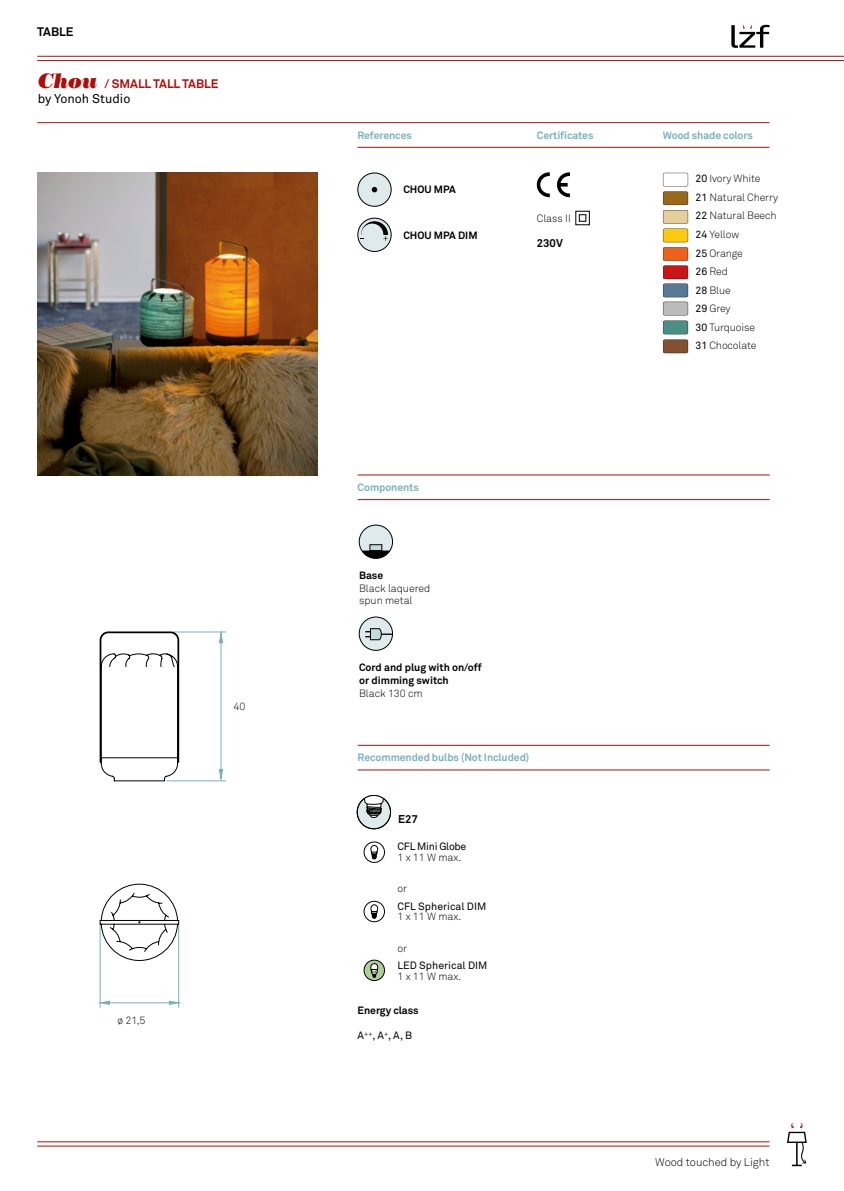
<style>
.page{position:relative;width:844px;height:1191px;background:#fff}
.page>*{position:absolute;margin:0;border:0;box-sizing:border-box;transform-origin:0 0}
.t1{font:12.6px "Akkurat";color:#000}
.t2{font:700 12.25px "Akkurat";color:#ae0e09}
.t3{font:700 12.25px "Akkurat";color:#000}
.t4{font:300 11.2px "Akkurat";color:#000}
.t5{font:700 11.2px "Akkurat";color:#000}
.t6{font:300 10.5px/18.6px "Akkurat";letter-spacing:-.01em;color:#000}
.t7{font:700 10.5px "Akkurat";letter-spacing:-.01em;color:#78b1ba}
.t8{font:700 10.5px "Akkurat";color:#000}
.t9{font:10.5px "Akkurat";color:#000}
.t10{font:10.5px "Akkurat";letter-spacing:-.025em;color:#000}
.s1{font-family:"Bodoni Poster";font-weight:400;font-style:italic;font-size:21px}
.s2{font-weight:400}
</style>
<div class="page">
<div style="left:359px;top:525px;width:33px;height:33px;background:#dfeaed;border-radius:50%"></div>
<div style="left:359px;top:525px;width:33px;height:33px;border:1px solid #000;border-radius:50%"></div>
<svg style="left:361px;top:550px;width:29px;height:8px"></svg>
<div style="left:370px;top:545px;width:12px;height:5px;background:#c2dade"></div>
<div style="left:369px;top:544px;width:13px;height:7px;border:1px solid #000"></div>
<hr style="left:37px;top:122px;width:732px;height:1px;background:#ae0e09">
<hr style="left:357px;top:147px;width:412px;height:1px;background:#ae0e09">
<hr style="left:37px;top:56px;width:806px;height:1px;background:#ae0e09">
<hr style="left:37px;top:1141px;width:732px;height:1px;background:#ae0e09">
<hr style="left:37px;top:60px;width:806px;height:1px;background:#ae0e09">
<hr style="left:37px;top:1145px;width:732px;height:1px;background:#ae0e09">
<svg style="left:787px;top:1123px;width:19px;height:43px"></svg>
<svg style="left:662px;top:173px;width:26px;height:142px"></svg>
<svg style="left:662px;top:321px;width:26px;height:32px"></svg>
<hr style="left:357px;top:474px;width:412px;height:1px;background:#ae0e09">
<hr style="left:357px;top:499px;width:412px;height:1px;background:#ae0e09">
<hr style="left:357px;top:769px;width:412px;height:1px;background:#ae0e09">
<div style="left:578px;top:214px;width:8px;height:8px;border:1px solid #000"></div>
<svg style="left:536px;top:172px;width:13px;height:25px"></svg>
<svg style="left:557px;top:172px;width:13px;height:25px"></svg>
<hr style="left:357px;top:745px;width:412px;height:1px;background:#ae0e09">
<div style="left:364px;top:960px;width:20px;height:20px;background:#aecf97;border-radius:50%"></div>
<div style="left:364px;top:960px;width:20px;height:20px;border:1px solid #000;border-radius:50%"></div>
<svg style="left:370px;top:963px;width:8px;height:15px"></svg>
<img style="left:37px;top:173px;width:280px;height:302px">
<hr style="left:167px;top:780px;width:58px;height:1px;background:#78b1ba">
<hr style="left:173px;top:631px;width:52px;height:1px;background:#78b1ba">
<hr style="left:221px;top:641px;width:1px;height:130px;background:#78b1ba">
<hr style="left:100px;top:924px;width:1px;height:83px;background:#78b1ba">
<hr style="left:178px;top:924px;width:1px;height:83px;background:#78b1ba">
<hr style="left:109px;top:1002px;width:60px;height:1px;background:#78b1ba">
<svg style="left:97px;top:1000px;width:13px;height:4px"></svg>
<svg style="left:169px;top:1000px;width:12px;height:4px"></svg>
<svg style="left:219px;top:769px;width:4px;height:12px"></svg>
<svg style="left:219px;top:631px;width:4px;height:12px"></svg>
<svg style="left:100px;top:631px;width:79px;height:330px"></svg>
<div style="left:357px;top:795px;width:33px;height:33px;background:#dfeaed;border-radius:50%"></div>
<svg style="left:364px;top:795px;width:19px;height:23px"></svg>
<div style="left:357px;top:795px;width:33px;height:34px;border:1px solid #000;border-radius:50%"></div>
<div style="left:364px;top:901px;width:20px;height:21px;border:1px solid #000;border-radius:50%"></div>
<svg style="left:370px;top:904px;width:8px;height:14px"></svg>
<div style="left:364px;top:841px;width:20px;height:21px;border:1px solid #000;border-radius:50%"></div>
<svg style="left:370px;top:845px;width:8px;height:14px"></svg>
<div style="left:359px;top:617px;width:33px;height:33px;background:#dfeaed;border-radius:50%"></div>
<div style="left:359px;top:617px;width:33px;height:33px;border:1px solid #000;border-radius:50%"></div>
<svg style="left:365px;top:628px;width:27px;height:12px"></svg>
<div style="left:358px;top:218px;width:33px;height:33px;background:#dfeaed;border-radius:50%"></div>
<div style="left:357px;top:218px;width:34px;height:34px;border:1px solid #000;border-radius:50%"></div>
<svg style="left:360px;top:221px;width:28px;height:20px"></svg>
<div style="left:358px;top:173px;width:33px;height:33px;background:#dfeaed;border-radius:50%"></div>
<div style="left:357px;top:173px;width:34px;height:33px;border:1px solid #000;border-radius:50%"></div>
<svg style="left:371px;top:187px;width:6px;height:5px"></svg>
<svg style="left:731px;top:25px;width:38px;height:23px"></svg>
<p class="t3" style="left:37px;top:24px;width:38px">TABLE</p>
<p class="t2" style="left:38px;top:76px;width:182px"><span class="s1">Chou</span> / SMALL TALL TABLE</p>
<p class="t1" style="left:38px;top:91px;width:94px">by Yonoh Studio</p>
<p class="t6" style="left:233px;top:696px;width:13px">40</p>
<p class="t6" style="left:117px;top:1010px;width:30px">ø 21,5</p>
<p class="t7" style="left:357px;top:128px;width:56px">References</p>
<p class="t8" style="left:403px;top:183px;width:54px">CHOU MPA</p>
<p class="t8" style="left:403px;top:228px;width:76px">CHOU MPA DIM</p>
<p class="t7" style="left:536px;top:128px;width:58px">Certificates</p>
<p class="t6" style="left:536px;top:209px;width:36px">Class II</p>
<p class="t5" style="left:536px;top:236px;width:28px">230V</p>
<p class="t7" style="left:357px;top:480px;width:63px">Components</p>
<p class="t8" style="left:359px;top:569px;width:26px">Base</p>
<p class="t6" style="left:359px;top:578px;width:73px">Black laquered</p>
<p class="t6" style="left:359px;top:591px;width:55px">spun metal</p>
<p class="t8" style="left:359px;top:661px;width:124px">Cord and plug with on/off</p>
<p class="t8" style="left:359px;top:673px;width:91px">or dimming switch</p>
<p class="t6" style="left:359px;top:683px;width:65px">Black 130 cm</p>
<p class="t7" style="left:357px;top:751px;width:173px">Recommended bulbs (Not Included)</p>
<p class="t5" style="left:398px;top:812px;width:21px">E27</p>
<p class="t10" style="left:397px;top:839px;width:70px">CFL Mini Globe</p>
<p class="t6" style="left:397px;top:847px;width:65px">1 x 11 W max.</p>
<p class="t6" style="left:397px;top:879px;width:11px">or</p>
<p class="t9" style="left:397px;top:899px;width:90px">CFL Spherical DIM</p>
<p class="t6" style="left:397px;top:907px;width:65px">1 x 11 W max.</p>
<p class="t6" style="left:397px;top:938px;width:11px">or</p>
<p class="t9" style="left:397px;top:958px;width:91px">LED Spherical DIM</p>
<p class="t6" style="left:397px;top:966px;width:65px">1 x 11 W max.</p>
<p class="t8" style="left:357px;top:1003px;width:62px">Energy class</p>
<p class="t9" style="left:357px;top:1029px;width:56px">A<sup>++</sup>, A<sup>+</sup>, A, B</p>
<p class="t7" style="left:662px;top:128px;width:91px">Wood shade colors</p>
<p class="t6" style="left:695px;top:169px;width:84px"><span class="s2">20</span> Ivory White<br><span class="s2">21</span> Natural Cherry<br><span class="s2">22</span> Natural Beech<br><span class="s2">24</span> Yellow<br><span class="s2">25</span> Orange<br><span class="s2">26</span> Red<br><span class="s2">28</span> Blue<br><span class="s2">29</span> Grey<br><span class="s2">30</span> Turquoise<br><span class="s2">31</span> Chocolate</p>
<p class="t4" style="left:655px;top:1155px;width:116px">Wood touched by Light</p>
</div>
